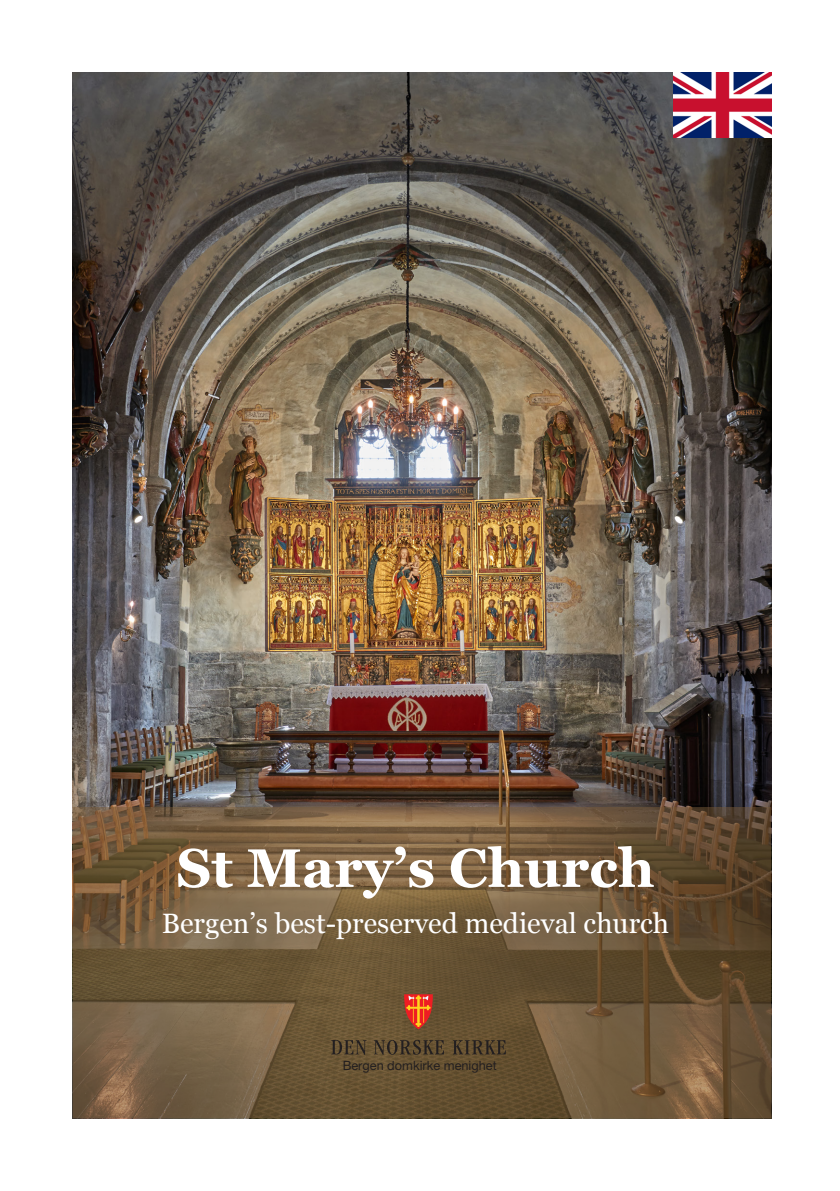
<style>
.page{position:relative;width:840px;height:1191px;background:#fff}
.page>*{position:absolute;margin:0;border:0;box-sizing:border-box;transform-origin:0 0}
.t1{font:700 54px "Georgia";color:#fff}
.t2{font:28px "Georgia";color:#fff}
.t3{font:12.8px "Helvetica Neue";color:#231f20}
</style>
<div class="page">
<img style="left:72px;top:72px;width:699px;height:1047px">
<svg style="left:73px;top:807px;width:697px;height:311px"></svg>
<svg style="left:331px;top:1040px;width:35px;height:14px"></svg>
<svg style="left:373px;top:1040px;width:70px;height:14px"></svg>
<svg style="left:452px;top:1040px;width:53px;height:14px"></svg>
<svg style="left:404px;top:994px;width:28px;height:35px"></svg>
<img style="left:673px;top:72px;width:98px;height:65px">
<p class="t1" style="left:176px;top:827px;width:479px">St Mary’s Church</p>
<p class="t2" style="left:162px;top:903px;width:508px">Bergen’s best-preserved medieval church</p>
<p class="t3" style="left:342px;top:1058px;width:155px">Bergen domkirke menighet</p>
</div>
